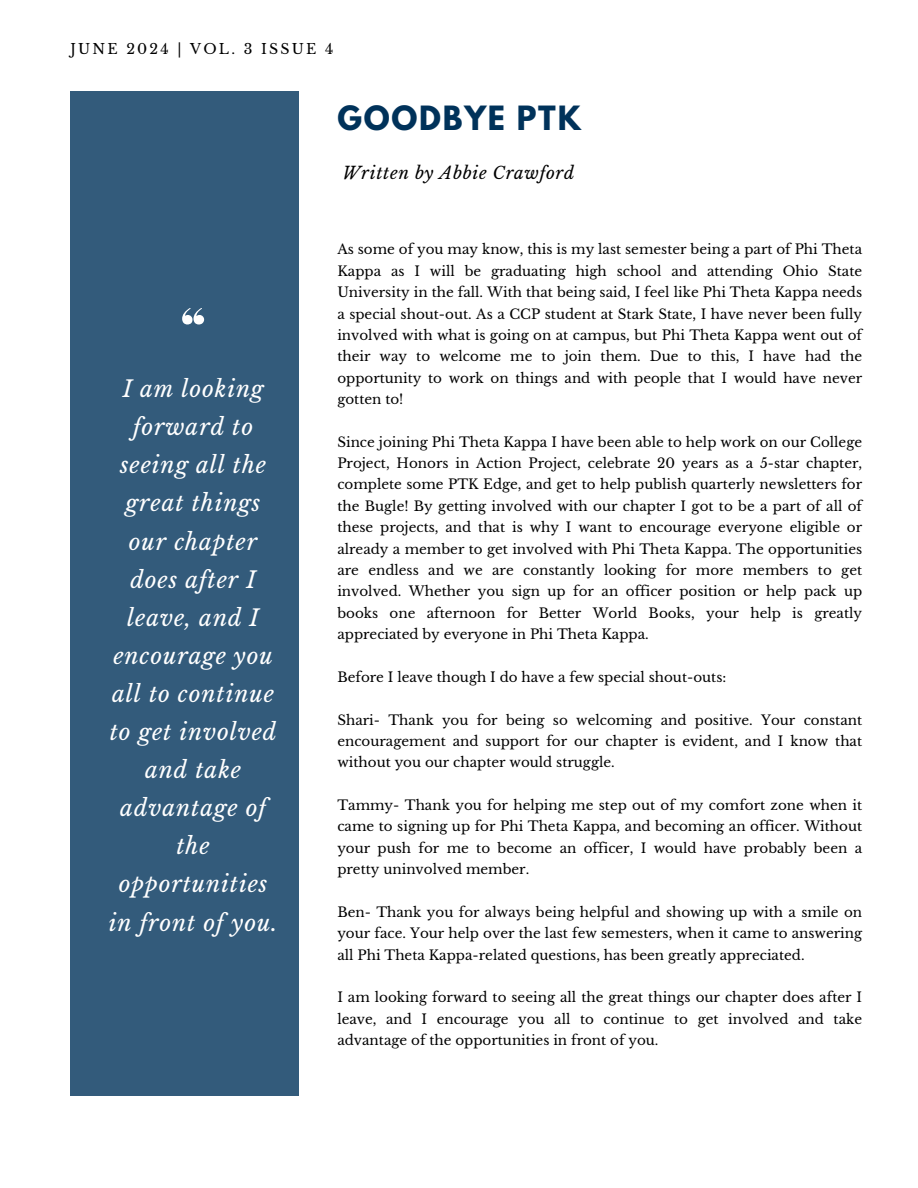
<style>
.page{position:relative;width:918px;height:1188px;background:#fff}
.page>*{position:absolute;margin:0;border:0;box-sizing:border-box;transform-origin:0 0}
.t1{font:700 29.7px "League Spartan";letter-spacing:.06em;color:#00325a}
.t2{font:italic 22.5px/38.1px "Libre Baskerville";letter-spacing:.04em;color:#fff;text-align:center}
.t3{font:italic 16.95px "Libre Baskerville";letter-spacing:.04em;color:#000}
.t4{font:14.1px "Libre Baskerville";letter-spacing:.16em;color:#000}
.t5{font:13.5px/21.3px "Libre Baskerville";color:#000;text-align:justify}
</style>
<div class="page">
<div style="left:70px;top:92px;width:229px;height:1004px;background:#335b7b"></div>
<svg style="left:182px;top:308px;width:22px;height:17px"></svg>
<p class="t4" style="left:70px;top:41px;width:264px">JUNE 2024 | VOL. 3 ISSUE 4</p>
<h4 class="t2" style="left:109px;top:370px;width:170px">I am looking forward to seeing all the great things our chapter does after I leave, and I encourage you all to continue to get involved and take advantage of the opportunities in front of you.</h4>
<h2 class="t1" style="left:337px;top:104px;width:245px">GOODBYE PTK</h2>
<h1 class="t3" style="left:343px;top:163px;width:233px">Written by Abbie Crawford</h1>
<h3 class="t5" style="left:337px;top:239px;width:526px">As some of you may know, this is my last semester being a part of Phi Theta Kappa as I will be graduating high school and attending Ohio State University in the fall. With that being said, I feel like Phi Theta Kappa needs a special shout-out. As a CCP student at Stark State, I have never been fully involved with what is going on at campus, but Phi Theta Kappa went out of their way to welcome me to join them. Due to this, I have had the opportunity to work on things and with people that I would have never gotten to!</h3>
<p class="t5" style="left:337px;top:431px;width:526px">Since joining Phi Theta Kappa I have been able to help work on our College Project, Honors in Action Project, celebrate 20 years as a 5-star chapter, complete some PTK Edge, and get to help publish quarterly newsletters for the Bugle! By getting involved with our chapter I got to be a part of all of these projects, and that is why I want to encourage everyone eligible or already a member to get involved with Phi Theta Kappa. The opportunities are endless and we are constantly looking for more members to get involved. Whether you sign up for an officer position or help pack up books one afternoon for Better World Books, your help is greatly appreciated by everyone in Phi Theta Kappa.</p>
<p class="t5" style="left:337px;top:666px;width:390px">Before I leave though I do have a few special shout-outs:</p>
<p class="t5" style="left:337px;top:709px;width:526px">Shari- Thank you for being so welcoming and positive. Your constant encouragement and support for our chapter is evident, and I know that without you our chapter would struggle.</p>
<p class="t5" style="left:337px;top:795px;width:526px">Tammy- Thank you for helping me step out of my comfort zone when it came to signing up for Phi Theta Kappa, and becoming an officer. Without your push for me to become an officer, I would have probably been a pretty uninvolved member.</p>
<p class="t5" style="left:337px;top:901px;width:526px">Ben- Thank you for always being helpful and showing up with a smile on your face. Your help over the last few semesters, when it came to answering all Phi Theta Kappa-related questions, has been greatly appreciated.</p>
<p class="t5" style="left:337px;top:987px;width:526px">I am looking forward to seeing all the great things our chapter does after I leave, and I encourage you all to continue to get involved and take advantage of the opportunities in front of you.</p>
</div>
